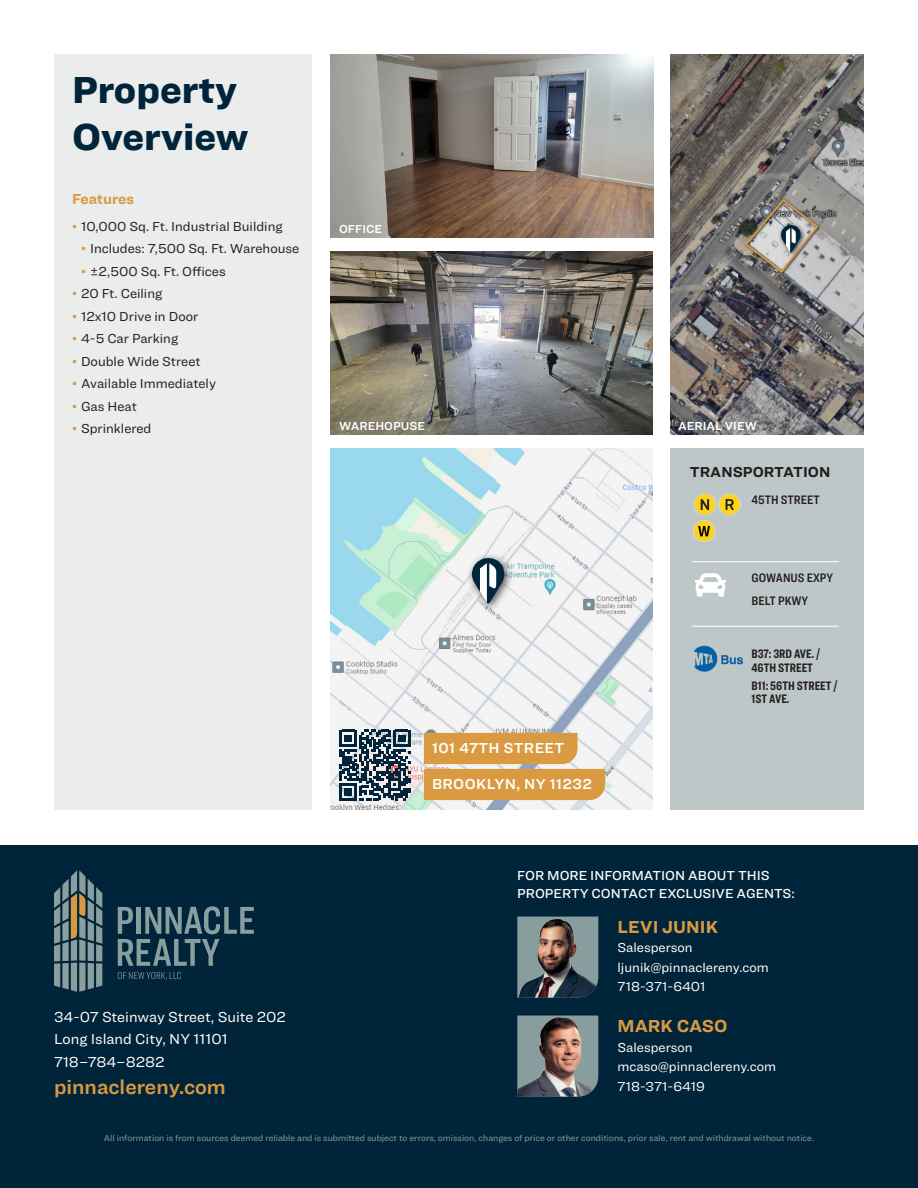
<style>
.page{position:relative;width:918px;height:1188px;background:#fff}
.page>*{position:absolute;margin:0;border:0;box-sizing:border-box;transform-origin:0 0}
.Features__H2_26pt_Black_Dark_Blue{font:900 39px/46.8px "Ringside";color:#002439}
.t1{font:600 21px "Ringside";color:#d99a41}
.Agent__Name{font:700 18px "Ringside";color:#d99a41}
.t2{font:15px/22.5px "Ringside";color:#fff}
.Legend_Map__Locations_10pt_Semibold_Pape{font:600 15px "Ringside";letter-spacing:.025em;color:#fff}
.t3{font:700 15px "Ringside";color:#231f20}
.Features__Heading_10pt_Bold_Gold{font:700 15px "Ringside";letter-spacing:-.005em;color:#d99a41}
.t4{font:13.5px "Ringside";color:#231f20}
.Agent__Contact{font:13.5px "Ringside";color:#fff}
.Agent__More_Info_9pt{font:500 13.5px/18px "Ringside";color:#fff}
.Stats_and_Figures_17pt_Compressed_Bold_b{font:700 12.75px/13.5px "Ringside Compressed";color:#231f20}
.Features__Transportation_8_5pt{font:600 12.75px "Ringside Condensed";color:#231f20}
.Features__Transportation{font:600 12.75px "Ringside Condensed";color:#231f20}
.Features__Photo_Captions_8pt_Semibold_Pa{font:600 12px "Ringside";color:#fff}
.t5{font:9px "Ringside";color:#889d9e}
.s1{color:#d99a41}
</style>
<div class="page">
<div style="left:0;top:845px;width:918px;height:343px;background:#002439"></div>
<div style="left:54px;top:54px;width:258px;height:756px;background:#eaedec"></div>
<svg style="left:118px;top:972px;width:63px;height:8px"></svg>
<svg style="left:118px;top:906px;width:136px;height:60px"></svg>
<svg style="left:54px;top:870px;width:48px;height:122px"></svg>
<div style="left:670px;top:448px;width:194px;height:362px;background:#bec7c7"></div>
<img style="left:331px;top:54px;width:322px;height:184px">
<img style="left:330px;top:251px;width:322px;height:184px">
<img style="left:330px;top:448px;width:322px;height:362px">
<img style="left:670px;top:54px;width:194px;height:381px">
<div style="left:466px;top:552px;width:48px;height:61px;background:#231f20;opacity:.75"></div>
<svg style="left:472px;top:558px;width:32px;height:46px"></svg>
<svg style="left:424px;top:733px;width:181px;height:67px;background:#dba65a"></svg>
<svg style="left:340px;top:730px;width:70px;height:70px"></svg>
<img style="left:517px;top:917px;width:81px;height:81px">
<img style="left:517px;top:1016px;width:81px;height:81px">
<img style="left:694px;top:645px;width:48px;height:27px">
<svg style="left:695px;top:573px;width:31px;height:24px"></svg>
<hr style="left:692px;top:626px;width:147px;height:1px;background:#fff">
<hr style="left:692px;top:561px;width:147px;height:1px;background:#fff">
<svg style="left:693px;top:494px;width:47px;height:48px"></svg>
<p class="Features__H2_26pt_Black_Dark_Blue" style="left:72px;top:65px;width:178px">Property<br>Overview</p>
<p class="Features__Heading_10pt_Bold_Gold" style="left:72px;top:188px;width:63px">Features</p>
<p class="t4" style="left:72px;top:217px;width:212px"><span class="s1">•</span> 10,000 Sq. Ft. Industrial Building</p>
<p class="t4" style="left:81px;top:239px;width:220px"><span class="s1">•</span> Includes: 7,500 Sq. Ft. Warehouse</p>
<p class="t4" style="left:81px;top:262px;width:146px"><span class="s1">•</span> ±2,500 Sq. Ft. Offices</p>
<p class="t4" style="left:72px;top:284px;width:92px"><span class="s1">•</span> 20 Ft. Ceiling</p>
<p class="t4" style="left:72px;top:307px;width:128px"><span class="s1">•</span> 12x10 Drive in Door</p>
<p class="t4" style="left:72px;top:329px;width:108px"><span class="s1">•</span> 4-5 Car Parking</p>
<p class="t4" style="left:72px;top:352px;width:130px"><span class="s1">•</span> Double Wide Street</p>
<p class="t4" style="left:72px;top:374px;width:146px"><span class="s1">•</span> Available Immediately</p>
<p class="t4" style="left:72px;top:397px;width:67px"><span class="s1">•</span> Gas Heat</p>
<p class="t4" style="left:72px;top:419px;width:81px"><span class="s1">•</span> Sprinklered</p>
<p class="Features__Photo_Captions_8pt_Semibold_Pa" style="left:339px;top:417px;width:88px">WAREHOPUSE</p>
<p class="Features__Photo_Captions_8pt_Semibold_Pa" style="left:339px;top:220px;width:45px">OFFICE</p>
<p class="Legend_Map__Locations_10pt_Semibold_Pape" style="left:432px;top:737px;width:134px">101 47TH STREET</p>
<p class="Legend_Map__Locations_10pt_Semibold_Pape" style="left:432px;top:773px;width:161px">BROOKLYN, NY 11232</p>
<p class="Features__Photo_Captions_8pt_Semibold_Pa" style="left:678px;top:417px;width:81px">AERIAL VIEW</p>
<p class="t3" style="left:690px;top:461px;width:142px">TRANSPORTATION</p>
<p class="Features__Transportation" style="left:752px;top:491px;width:70px">45TH STREET</p>
<p class="Features__Transportation_8_5pt" style="left:752px;top:569px;width:83px">GOWANUS EXPY</p>
<p class="Features__Transportation_8_5pt" style="left:752px;top:592px;width:58px">BELT PKWY</p>
<p class="Stats_and_Figures_17pt_Compressed_Bold_b" style="left:752px;top:647px;width:70px">B37: 3RD AVE. /<br>46TH STREET</p>
<p class="Stats_and_Figures_17pt_Compressed_Bold_b" style="left:752px;top:679px;width:88px">B11: 56TH STREET /<br>1ST AVE.</p>
<p class="Agent__More_Info_9pt" style="left:517px;top:866px;width:279px">FOR MORE INFORMATION ABOUT THIS<br>PROPERTY CONTACT EXCLUSIVE AGENTS:</p>
<p class="Agent__Name" style="left:618px;top:913px;width:102px">LEVI JUNIK</p>
<p class="Agent__Contact" style="left:618px;top:938px;width:77px">Salesperson</p>
<p class="Agent__Contact" style="left:618px;top:957px;width:153px">ljunik@pinnaclereny.com</p>
<p class="Agent__Contact" style="left:618px;top:977px;width:90px">718-371-6401</p>
<p class="Agent__Name" style="left:618px;top:1013px;width:111px">MARK CASO</p>
<p class="Agent__Contact" style="left:618px;top:1038px;width:77px">Salesperson</p>
<p class="Agent__Contact" style="left:618px;top:1057px;width:160px">mcaso@pinnaclereny.com</p>
<p class="Agent__Contact" style="left:618px;top:1077px;width:89px">718-371-6419</p>
<p class="t2" style="left:54px;top:1005px;width:233px">34-07 Steinway Street, Suite 202<br>Long Island City, NY 11101<br>718–784–8282</p>
<h2 class="t1" style="left:54px;top:1071px;width:173px">pinnaclereny.com</h2>
<p class="t5" style="left:104px;top:1132px;width:712px">All information is from sources deemed reliable and is submitted subject to errors, omission, changes of price or other conditions, prior sale, rent and withdrawal without notice.</p>
</div>
